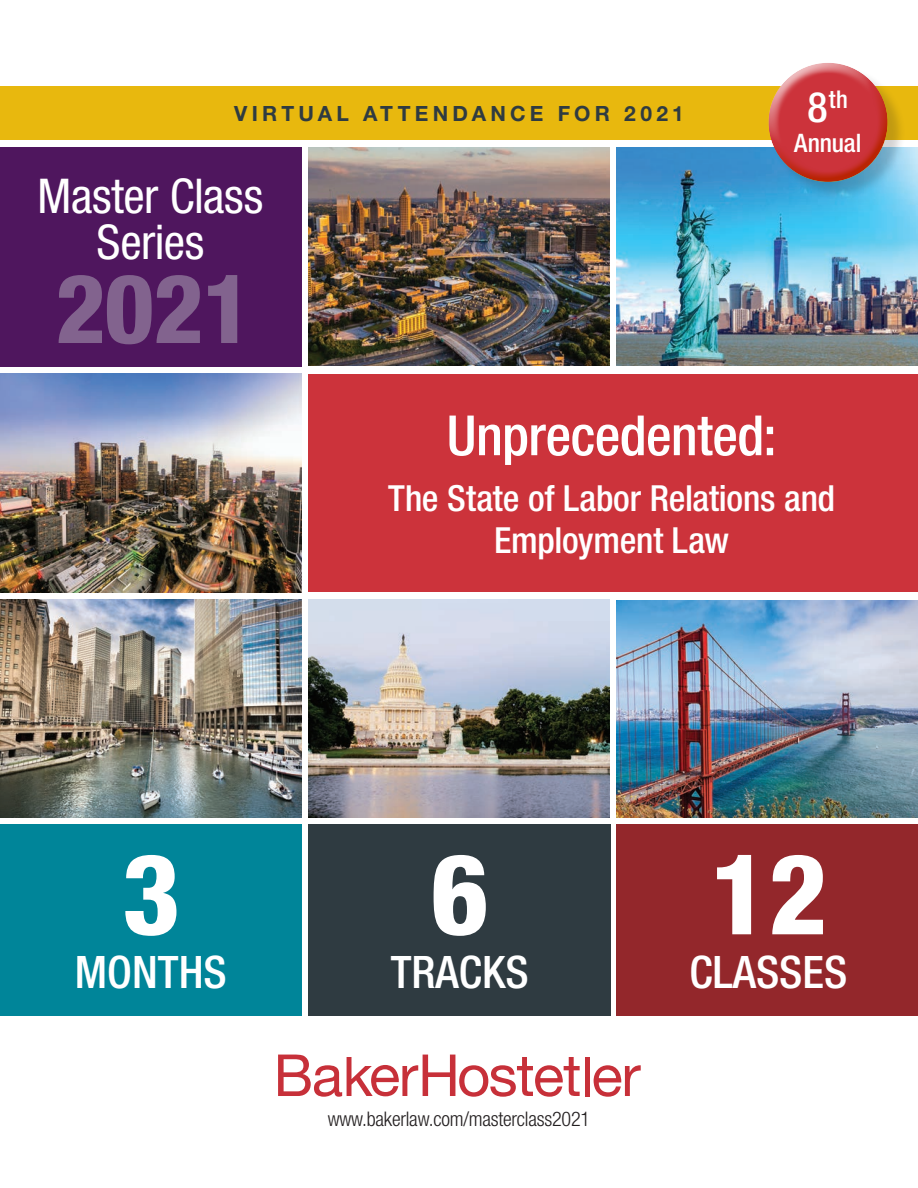
<style>
.page{position:relative;width:918px;height:1188px;background:#fff}
.page>*{position:absolute;margin:0;border:0;box-sizing:border-box;transform-origin:0 0}
.t1{font:800 condensed 112.05px "Helvetica Neue LT Std";color:#fff}
.t2{font:800 condensed 96px "Helvetica Neue LT Std";color:#82638e}
.t3{font:500 condensed 55.5px "Helvetica Neue LT Std";letter-spacing:-.01em;color:#fff}
.t4{font:condensed 48px/46.5px "Helvetica Neue LT Std";letter-spacing:-.01em;color:#fff;text-align:center}
.t5{font:500 condensed 44.85px "Helvetica Neue LT Std";color:#fff}
.t6{font:500 condensed 36px/42px "Helvetica Neue LT Std";letter-spacing:-.005em;color:#fff;text-align:center}
.t7{font:500 condensed 25.5px "Helvetica Neue LT Std";letter-spacing:-.005em;color:#fff}
.t8{font:500 condensed 24.45px "Helvetica Neue LT Std";color:#fff}
.t9{font:700 21px "Helvetica Neue LT Std";letter-spacing:.2em;color:#2f3b41}
.t10{font:300 condensed 20.25px "Helvetica Neue LT Std";letter-spacing:-.01em;color:#231f20}
.s1{font-size:42px}
</style>
<div class="page">
<svg style="left:278px;top:1055px;width:302px;height:42px"></svg>
<svg style="left:594px;top:1065px;width:47px;height:32px"></svg>
<hr style="left:585px;top:1057px;width:4px;height:39px;background:#c73039">
<img style="left:616px;top:147px;width:302px;height:218px">
<img style="left:0;top:374px;width:302px;height:218px">
<img style="left:617px;top:600px;width:301px;height:218px">
<div style="left:308px;top:374px;width:610px;height:218px;background:#cc333b"></div>
<img style="left:0;top:600px;width:302px;height:218px">
<img style="left:308px;top:600px;width:302px;height:218px">
<img style="left:308px;top:147px;width:302px;height:218px">
<div style="left:0;top:824px;width:302px;height:192px;background:#008599"></div>
<div style="left:308px;top:824px;width:302px;height:192px;background:#2f3b41"></div>
<div style="left:616px;top:824px;width:302px;height:192px;background:#93272b"></div>
<div style="left:0;top:147px;width:302px;height:219px;background:#4f165e"></div>
<div style="left:0;top:87px;width:918px;height:53px;background:#e8b80e"></div>
<div style="left:771px;top:65px;width:135px;height:136px;background:#231f20;opacity:.2"></div>
<div style="left:767px;top:61px;width:120px;height:95px;background:#fff;opacity:.75"></div>
<svg style="left:768px;top:81px;width:120px;height:101px;background:#bc494d"></svg>
<p class="t9" style="left:234px;top:100px;width:451px">VIRTUAL ATTENDANCE FOR 2021</p>
<h3 class="t4" style="left:37px;top:172px;width:227px">Master Class<br>Series</h3>
<h2 class="t2" style="left:55px;top:249px;width:198px">2021</h2>
<p class="t8" style="left:808px;top:85px;width:42px"><span class="s1">8</span>th</p>
<p class="t7" style="left:794px;top:128px;width:69px">Annual</p>
<h3 class="t3" style="left:447px;top:402px;width:331px">Unprecedented:</h3>
<p class="t6" style="left:388px;top:476px;width:448px">The State of Labor Relations and<br>Employment Law</p>
<h1 class="t1" style="left:122px;top:825px;width:60px">3</h1>
<p class="t5" style="left:75px;top:946px;width:153px">MONTHS</p>
<h1 class="t1" style="left:431px;top:825px;width:60px">6</h1>
<p class="t5" style="left:391px;top:946px;width:139px">TRACKS</p>
<p class="t10" style="left:328px;top:1107px;width:264px">www.bakerlaw.com/masterclass2021</p>
<h1 class="t1" style="left:710px;top:825px;width:118px">12</h1>
<p class="t5" style="left:690px;top:946px;width:159px">CLASSES</p>
</div>
